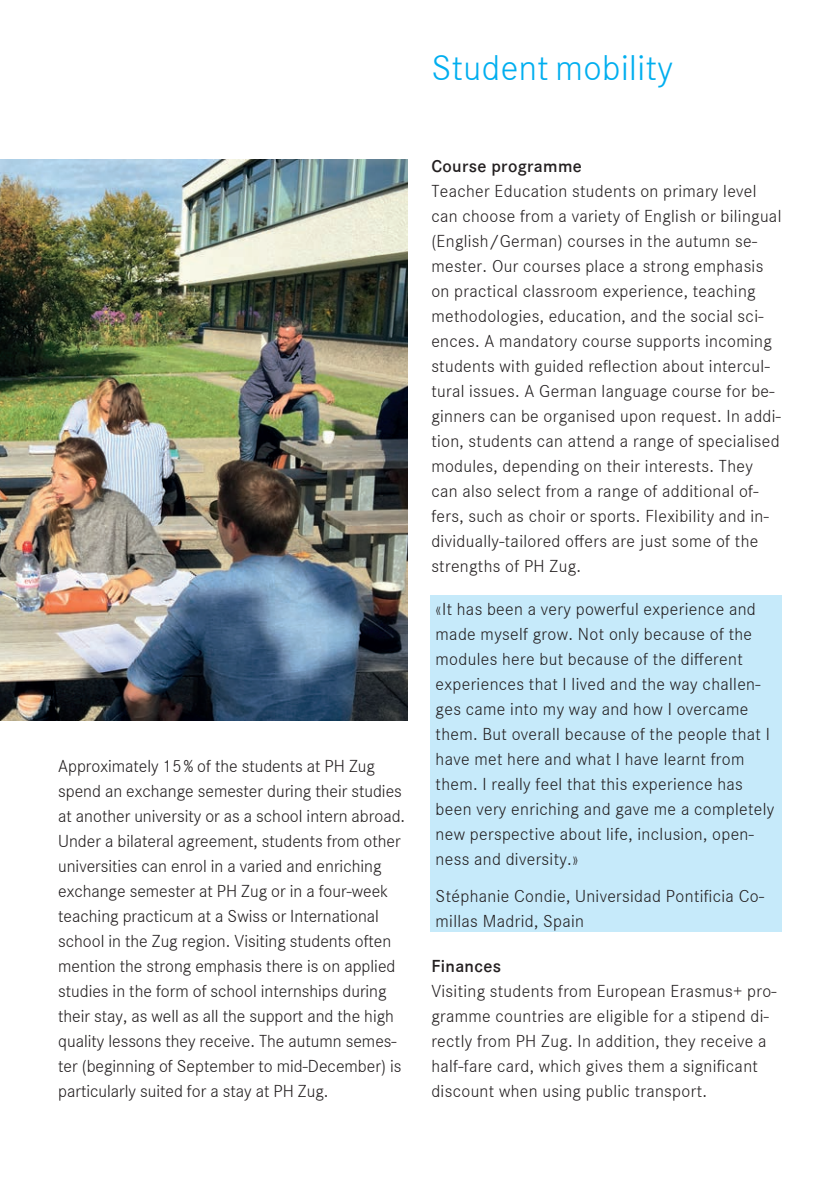
<style>
.page{position:relative;width:840px;height:1191px;background:#fff}
.page>*{position:absolute;margin:0;border:0;box-sizing:border-box;transform-origin:0 0}
.t1{font:300 37px "Corporate S";letter-spacing:.015em;color:#00aeef}
.t2{font:300 18px/25px "Corporate S";letter-spacing:.02em;color:#231f20}
.t3{font:300 18px/25px "Corporate S";color:#231f20}
.t4{font:600 18px "Corporate S";letter-spacing:.02em;color:#231f20}
</style>
<div class="page">
<div style="left:429px;top:595px;width:352px;height:337px;background:#c6eafa"></div>
<img style="left:0;top:159px;width:407px;height:561px">
<h1 class="t1" style="left:431px;top:44px;width:243px">Student mobility</h1>
<p class="t3" style="left:58px;top:753px;width:348px">Approximately 15% of the students at PH Zug spend an exchange semester during their studies at another university or as a school intern abroad.<br>Under a bilateral agreement, students from other universities can enrol in a varied and enriching exchange semester at PH Zug or in a four-week teaching practicum at a Swiss or International school in the Zug region. Visiting students often mention the strong emphasis there is on applied studies in the form of school internships during their stay, as well as all the support and the high quality lessons they receive. The autumn semes&shy;ter (beginning of September to mid-December) is particularly suited for a stay at PH Zug.</p>
<p class="t4" style="left:431px;top:154px;width:152px">Course programme</p>
<p class="t2" style="left:431px;top:178px;width:351px">Teacher Education students on primary level can choose from a variety of English or bilingual (English/German) courses in the autumn se&shy;mester. Our courses place a strong emphasis on practical classroom experience, teaching methodologies, education, and the social sci&shy;ences. A mandatory course supports incoming students with guided reflection about intercul&shy;tural issues. A German language course for be&shy;ginners can be organised upon request. In addi&shy;tion, students can attend a range of specialised modules, depending on their interests. They can also select from a range of additional of&shy;fers, such as choir or sports. Flexibility and in&shy;dividually-tailored offers are just some of the strengths of PH Zug.</p>
<p class="t2" style="left:435px;top:596px;width:340px">«It has been a very powerful experience and made myself grow. Not only because of the modules here but because of the different experiences that I lived and the way challen&shy;ges came into my way and how I overcame them. But overall because of the people that I have met here and what I have learnt from them. I really feel that this experience has been very enriching and gave me a completely new perspective about life, inclusion, open&shy;ness and diversity.»</p>
<p class="t2" style="left:435px;top:882px;width:330px">Stéphanie Condie, Universidad Pontificia Co&shy;millas Madrid, Spain</p>
<p class="t4" style="left:431px;top:954px;width:71px">Finances</p>
<p class="t2" style="left:431px;top:978px;width:346px">Visiting students from European Erasmus+ pro&shy;gramme countries are eligible for a stipend di&shy;rectly from PH Zug. In addition, they receive a half-fare card, which gives them a significant discount when using public transport.</p>
</div>
